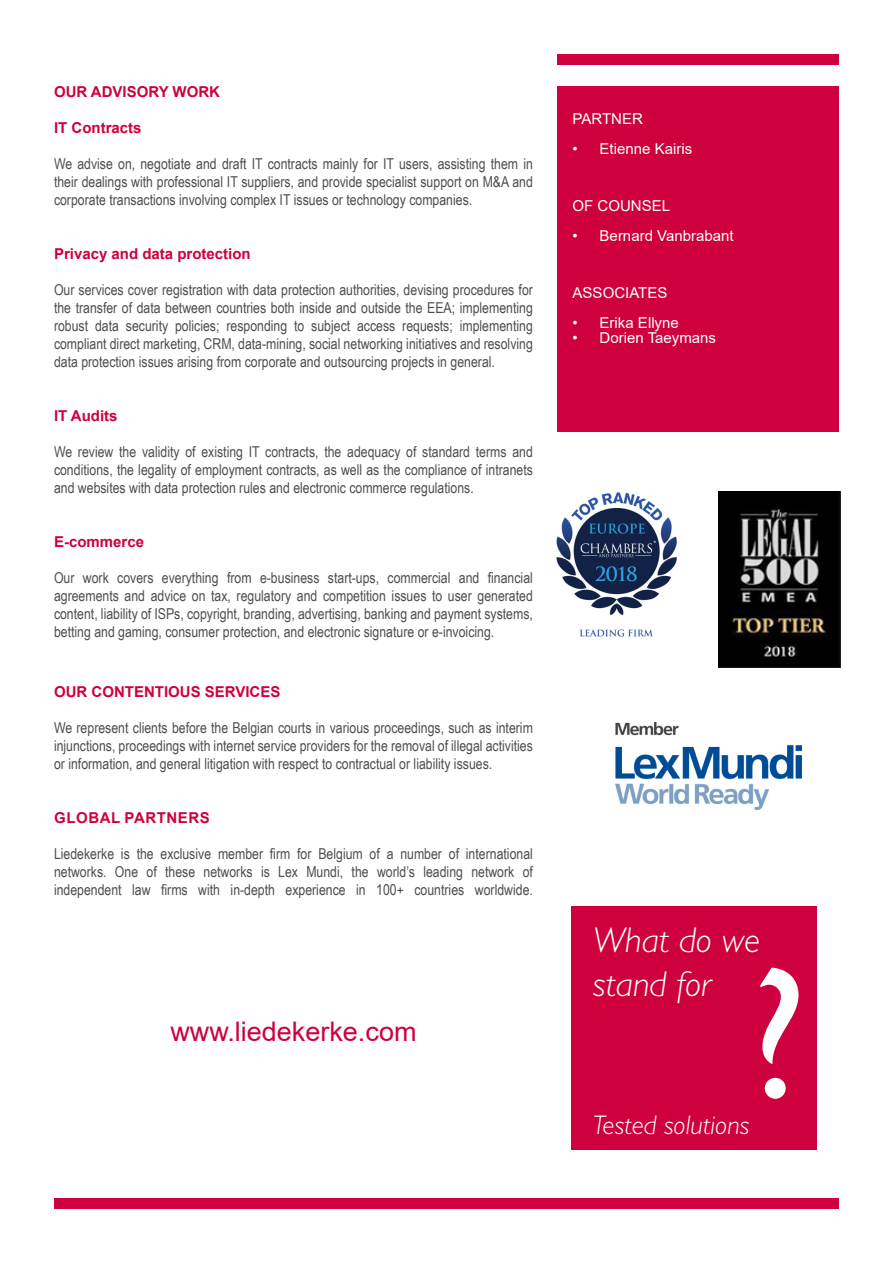
<style>
.page{position:relative;width:893px;height:1263px;background:#fff}
.page>*{position:absolute;margin:0;border:0;box-sizing:border-box;transform-origin:0 0}
.t1{font:condensed 192px "Gill Sans Std";color:#fff}
.t2{font:italic 300 36px "Gill Sans Std";color:#fff}
.t3{font:27px "Arial";color:#ce003d}
.t4{font:italic 300 27px "Gill Sans Std";color:#fff}
.t5{font:700 16.5px "Gill Sans";color:#fff}
.t6{font:15px/18px "Arial Narrow";color:#4e4e4e;text-align:justify}
.t7{font:700 15px "Arial";color:#ce003d}
.t8{font:15px "Arial";color:#fff}
.t9{font:700 15px "Arial";letter-spacing:.035em;color:#ce003d}
</style>
<div class="page">
<div style="left:557px;top:54px;width:282px;height:11px;background:#ce003d"></div>
<div style="left:557px;top:86px;width:282px;height:346px;background:#ce003d"></div>
<div style="left:54px;top:1198px;width:785px;height:11px;background:#ce003d"></div>
<img style="left:615px;top:722px;width:186px;height:87px">
<div style="left:571px;top:906px;width:246px;height:244px;background:#ce003d"></div>
<img style="left:556px;top:492px;width:120px;height:145px">
<img style="left:718px;top:491px;width:122px;height:176px">
<p class="t7" style="left:54px;top:82px;width:168px">OUR ADVISORY WORK</p>
<p class="t7" style="left:54px;top:118px;width:89px">IT Contracts</p>
<p class="t6" style="left:54px;top:155px;width:480px">We advise on, negotiate and draft IT contracts mainly for IT users, assisting them in their dealings with professional IT suppliers, and provide specialist support on M&amp;A and corporate transactions involving complex IT issues or technology companies.</p>
<p class="t7" style="left:54px;top:244px;width:198px">Privacy and data protection</p>
<p class="t6" style="left:54px;top:281px;width:480px">Our services cover registration with data protection authorities, devising procedures for the transfer of data between countries both inside and outside the EEA; implementing robust data security policies; responding to subject access requests; implementing compliant direct marketing, CRM, data-mining, social networking initiatives and resolving data protection issues arising from corporate and outsourcing projects in general.</p>
<p class="t7" style="left:54px;top:406px;width:65px">IT Audits</p>
<p class="t6" style="left:54px;top:443px;width:480px">We review the validity of existing IT contracts, the adequacy of standard terms and conditions, the legality of employment contracts, as well as the compliance of intranets and websites with data protection rules and electronic commerce regulations.</p>
<p class="t7" style="left:54px;top:532px;width:92px">E-commerce</p>
<p class="t6" style="left:54px;top:569px;width:480px">Our work covers everything from e-business start-ups, commercial and financial agreements and advice on tax, regulatory and competition issues to user generated content, liability of ISPs, copyright, branding, advertising, banking and payment systems, betting and gaming, consumer protection, and electronic signature or e-invoicing.</p>
<p class="t7" style="left:54px;top:682px;width:228px">OUR CONTENTIOUS SERVICES</p>
<p class="t6" style="left:54px;top:719px;width:480px">We represent clients before the Belgian courts in various proceedings, such as interim injunctions, proceedings with internet service providers for the removal of illegal activities or information, and general litigation with respect to contractual or liability issues.</p>
<p class="t9" style="left:54px;top:808px;width:157px">GLOBAL PARTNERS</p>
<p class="t6" style="left:54px;top:845px;width:480px">Liedekerke is the exclusive member firm for Belgium of a number of international networks. One of these networks is Lex Mundi, the world’s leading network of independent law firms with in-depth experience in 100+ countries worldwide.</p>
<p class="t3" style="left:170px;top:1013px;width:248px">www.liedekerke.com</p>
<p class="t8" style="left:573px;top:108px;width:72px">PARTNER</p>
<p class="t8" style="left:573px;top:138px;width:121px">• Etienne Kairis</p>
<p class="t8" style="left:573px;top:195px;width:99px">OF COUNSEL</p>
<p class="t8" style="left:573px;top:225px;width:162px">• Bernard Vanbrabant</p>
<p class="t8" style="left:573px;top:282px;width:96px">ASSOCIATES</p>
<p class="t8" style="left:573px;top:312px;width:108px">• Erika Ellyne</p>
<p class="t8" style="left:573px;top:327px;width:145px">• Dorien Taeymans</p>
<p class="t2" style="left:593px;top:920px;width:169px">What do we</p>
<p class="t2" style="left:593px;top:963px;width:120px">stand for</p>
<p class="t1" style="left:754px;top:930px;width:49px">?</p>
<p class="t5" style="left:577px;top:979px;width:129px">Mireille Buydens</p>
<p class="t4" style="left:593px;top:1110px;width:158px">Tested solutions</p>
</div>
